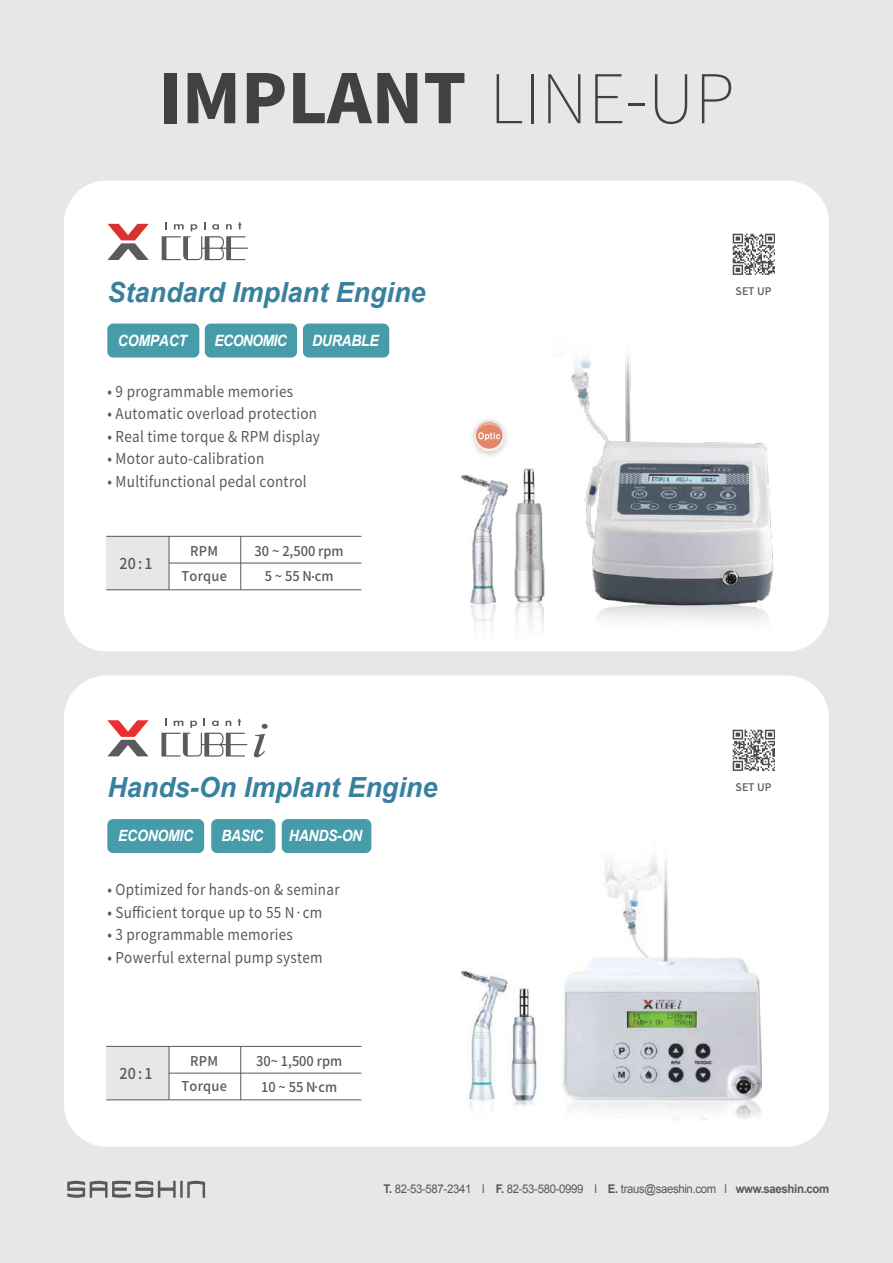
<style>
.page{position:relative;width:893px;height:1263px;background:#e6e7e8}
.page>*{position:absolute;margin:0;border:0;box-sizing:border-box;transform-origin:0 0}
.t1{font:900 67.5px "Noto Sans CJ Kkr";color:#414042}
.t2{font:italic 700 27.75px "Arial";color:#38819e}
.t3{font:italic 700 15.6px "Arial";letter-spacing:-.02em;color:#fff;scale:.9 1}
.t4{font:italic 700 15.6px "Arial";letter-spacing:-.05em;color:#fff;scale:.9 1}
.t5{font:15px "Noto Sans CJ Kkr";letter-spacing:.02em;color:#58595b;scale:.9 1}
.t6{font:500 15px "Noto Sans CJ Kkr";color:#58595b;scale:.95 1}
.t7{font:500 13.5px/25.5px "Noto Sans CJ Kkr";color:#58595b;text-align:center;scale:.95 1}
.t8{font:500 13.5px/25.5px "Noto Sans CJ Kkr";letter-spacing:.02em;color:#58595b;text-align:center;scale:.95 1}
.t9{font:12px "Arial";letter-spacing:-.03em;color:#58595b;scale:.95 1}
.t10{font:500 10.5px "Noto Sans CJ Kkr";color:#58595b}
.s1{font-weight:100}
.s2{font-weight:700}
</style>
<div class="page">
<div style="left:64px;top:180px;width:765px;height:471px;background:#fff;border-radius:43px"></div>
<div style="left:64px;top:675px;width:765px;height:471px;background:#fff;border-radius:43px"></div>
<svg style="left:67px;top:1181px;width:138px;height:17px"></svg>
<img style="left:441px;top:354px;width:354px;height:298px">
<img style="left:466px;top:415px;width:46px;height:46px">
<svg style="left:472px;top:419px;width:34px;height:33px"></svg>
<svg style="left:107px;top:224px;width:42px;height:36px"></svg>
<svg style="left:162px;top:222px;width:86px;height:38px"></svg>
<div style="left:107px;top:323px;width:92px;height:35px;background:#479caa;border-radius:6px"></div>
<div style="left:303px;top:323px;width:86px;height:35px;background:#479caa;border-radius:6px"></div>
<div style="left:205px;top:323px;width:92px;height:35px;background:#479caa;border-radius:6px"></div>
<img style="left:462px;top:855px;width:300px;height:265px">
<svg style="left:254px;top:724px;width:14px;height:33px"></svg>
<svg style="left:107px;top:720px;width:42px;height:36px"></svg>
<svg style="left:161px;top:719px;width:86px;height:38px"></svg>
<div style="left:107px;top:819px;width:97px;height:34px;background:#479caa;border-radius:6px"></div>
<div style="left:282px;top:819px;width:89px;height:34px;background:#479caa;border-radius:6px"></div>
<div style="left:211px;top:819px;width:64px;height:34px;background:#479caa;border-radius:6px"></div>
<img style="left:732px;top:233px;width:43px;height:42px">
<img style="left:732px;top:729px;width:43px;height:42px">
<div style="left:106px;top:536px;width:63px;height:54px;background:#e6e7e8"></div>
<hr style="left:240px;top:536px;width:1px;height:54px;background:#58595b">
<hr style="left:169px;top:536px;width:1px;height:54px;background:#58595b">
<hr style="left:169px;top:563px;width:192px;height:1px;background:#58595b">
<hr style="left:106px;top:536px;width:256px;height:1px;background:#58595b">
<hr style="left:106px;top:589px;width:255px;height:1px;background:#58595b">
<div style="left:106px;top:1046px;width:63px;height:54px;background:#e6e7e8"></div>
<hr style="left:240px;top:1046px;width:1px;height:54px;background:#58595b">
<hr style="left:169px;top:1046px;width:1px;height:54px;background:#58595b">
<hr style="left:169px;top:1073px;width:192px;height:1px;background:#58595b">
<hr style="left:106px;top:1046px;width:256px;height:1px;background:#58595b">
<hr style="left:106px;top:1099px;width:255px;height:1px;background:#58595b">
<h1 class="t1" style="left:158px;top:60px;width:578px">IMPLANT <span class="s1">LINE-UP</span></h1>
<h2 class="t2" style="left:107px;top:274px;width:320px">Standard Implant Engine</h2>
<p class="t3" style="left:118px;top:330px;width:78px">COMPACT</p>
<p class="t4" style="left:215px;top:330px;width:82px">ECONOMIC</p>
<p class="t3" style="left:312px;top:330px;width:76px">DURABLE</p>
<p class="t5" style="left:108px;top:383px;width:208px">• 9 programmable memories</p>
<p class="t5" style="left:108px;top:405px;width:234px">• Automatic overload protection</p>
<p class="t5" style="left:108px;top:428px;width:238px">• Real time torque &amp; RPM display</p>
<p class="t5" style="left:108px;top:450px;width:176px">• Motor auto-calibration</p>
<p class="t5" style="left:108px;top:473px;width:223px">• Multifunctional pedal control</p>
<p class="t6" style="left:120px;top:555px;width:36px">20:1</p>
<p class="t8" style="left:181px;top:538px;width:49px">RPM<br>Torque</p>
<p class="t7" style="left:255px;top:538px;width:95px">30 ~ 2,500 rpm<br>5 ~ 55 N cm</p>
<p class="t7" style="left:310px;top:564px;width:9px">·</p>
<h2 class="t2" style="left:107px;top:769px;width:332px">Hands-On Implant Engine</h2>
<p class="t3" style="left:118px;top:825px;width:85px">ECONOMIC</p>
<p class="t3" style="left:221px;top:825px;width:48px">BASIC</p>
<p class="t3" style="left:289px;top:825px;width:83px">HANDS-ON</p>
<p class="t5" style="left:107px;top:881px;width:260px">• Optimized for hands-on &amp; seminar</p>
<p class="t5" style="left:107px;top:903px;width:240px">• Sufficient torque up to 55 N·cm</p>
<p class="t5" style="left:107px;top:926px;width:208px">• 3 programmable memories</p>
<p class="t5" style="left:107px;top:948px;width:241px">• Powerful external pump system</p>
<p class="t6" style="left:120px;top:1065px;width:36px">20:1</p>
<p class="t8" style="left:181px;top:1048px;width:49px">RPM<br>Torque</p>
<p class="t7" style="left:256px;top:1048px;width:92px">30~ 1,500 rpm<br>10 ~ 55 N cm</p>
<p class="t7" style="left:313px;top:1074px;width:9px">·</p>
<p class="t10" style="left:736px;top:285px;width:37px">SET UP</p>
<p class="t10" style="left:736px;top:781px;width:37px">SET UP</p>
<p class="t9" style="left:384px;top:1181px;width:471px"><span class="s2">T.</span> 82-53-587-2341 l <span class="s2">F.</span> 82-53-580-0999 l <span class="s2">E.</span> traus@saeshin.com l <span class="s2">www.saeshin.com</span></p>
</div>
